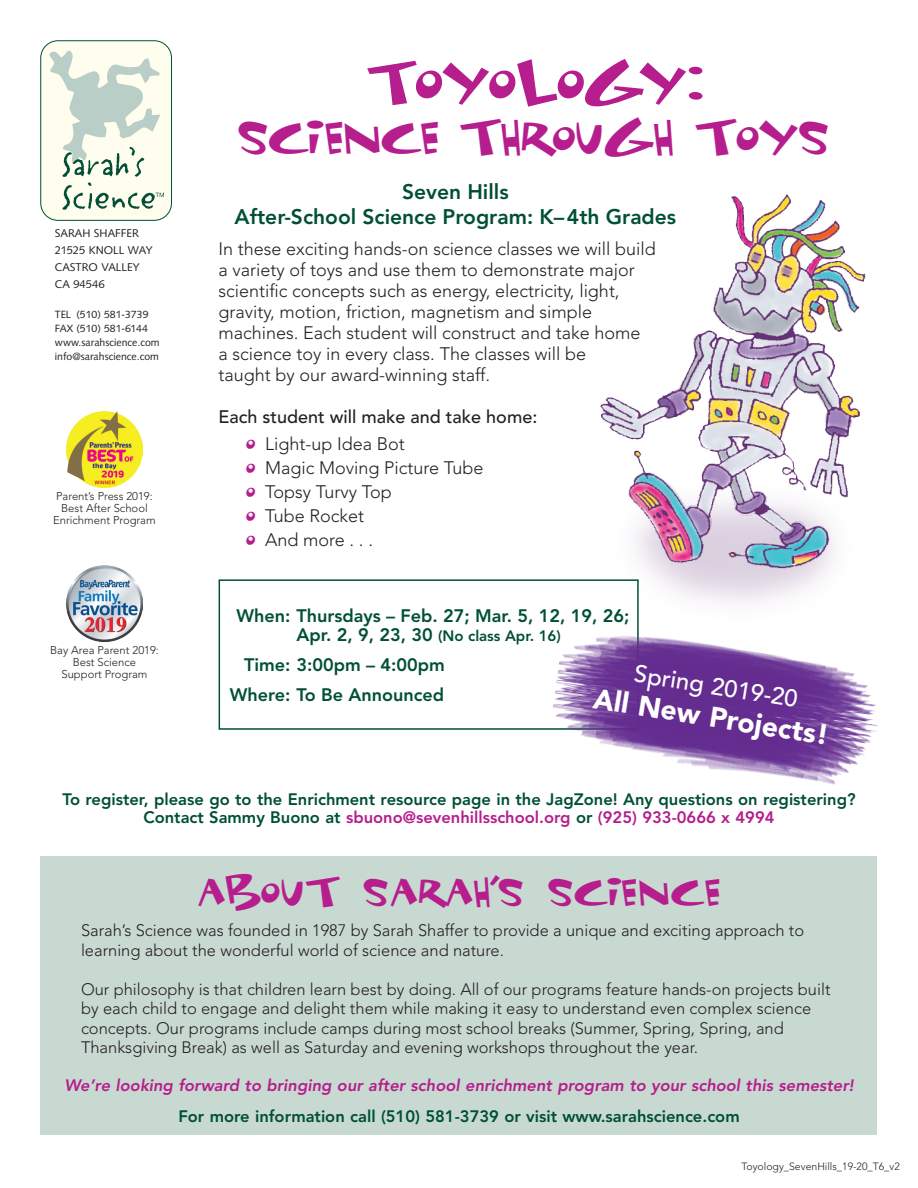
<style>
.page{position:relative;width:918px;height:1188px;background:#fff}
.page>*{position:absolute;margin:0;border:0;box-sizing:border-box;transform-origin:0 0}
.t1{font:54px "Funhouse";letter-spacing:-.1em;color:#b61d8d}
.t2{font:45px "Funhouse";letter-spacing:-.09em;color:#b61d8d}
.t3{font:37.5px "Funhouse";letter-spacing:-.06em;color:#b61d8d}
.t4{font:900 28.35px "Avenir";color:#fff}
.t5{font:500 24px "Avenir";color:#fff}
.t6{font:800 21px/25.5px "Avenir";color:#004f36;text-align:center}
.t7{font:300 18px/21px "Avenir";color:#231f20}
.t8{font:800 18px/30px "Avenir";color:#004f36;text-align:right}
.t9{font:500 18px/27px "Avenir";color:#231f20}
.t10{font:300 16.5px/19.5px "Avenir";color:#231f20}
.t11{font:800 16.5px/18px "Avenir";color:#004f36;text-align:center}
.t12{font:italic 800 16.5px "Avenir";color:#b61d8d}
.t13{font:800 15px "Avenir";color:#004f36}
.t14{font:300 11.25px/12px "Avenir";color:#231f20;text-align:center}
.t15{font:11.25px/17.2px "Syntax";color:#231f20}
.t16{font:10.5px/14.2px "Syntax";color:#231f20}
.t17{font:300 10.5px "Avenir";color:#231f20}
.s1{font-family:"Funhouse";font-weight:400;color:#b61d8d}
.s2{font-weight:300}
.s3{font-size:18px}
.s4{color:#b61d8d}
</style>
<div class="page">
<img style="left:600px;top:194px;width:266px;height:409px">
<div style="left:219px;top:579px;width:420px;height:151px;border:2px solid #004f36"></div>
<img style="left:66px;top:565px;width:76px;height:76px">
<img style="left:66px;top:411px;width:76px;height:76px">
<div style="left:41px;top:41px;width:131px;height:179px;background:#fffdee;border-radius:17px"></div>
<div style="left:41px;top:41px;width:131px;height:180px;border:1px solid #004f36;border-radius:17px"></div>
<svg style="left:49px;top:50px;width:115px;height:160px"></svg>
<div style="left:40px;top:856px;width:838px;height:278px;background:#c8d9d2"></div>
<img style="left:545px;top:603px;width:333px;height:182px">
<p class="t15" style="left:55px;top:224px;width:99px">SARAH SHAFFER<br>21525 KNOLL WAY<br>CASTRO VALLEY<br>CA 94546</p>
<p class="t16" style="left:55px;top:307px;width:106px">TEL (510) 581-3739<br>FAX (510) 581-6144 www.sarahscience.com info@sarahscience.com</p>
<p class="t14" style="left:53px;top:490px;width:104px">Parent’s Press 2019:<br>Best After School<br>Enrichment Program</p>
<p class="t14" style="left:50px;top:644px;width:110px">Bay Area Parent 2019:<br>Best Science<br>Support Program</p>
<h1 class="t1" style="left:364px;top:50px;width:341px">TOYOLOGY:</h1>
<h2 class="t2" style="left:236px;top:110px;width:597px">SCIENCE THROUGH TOYS</h2>
<p class="t6" style="left:235px;top:179px;width:443px">Seven Hills<br>After-School Science Program: K–4th Grades</p>
<p class="t7" style="left:219px;top:238px;width:439px">In these exciting hands-on science classes we will build a variety of toys and use them to demonstrate major scientific concepts such as energy, electricity, light, gravity, motion, friction, magnetism and simple machines. Each student will construct and take home<br>a science toy in every class. The classes will be<br>taught by our award-winning staff.</p>
<p class="t9" style="left:246px;top:403px;width:293px;text-indent:-27px">Each student will make and take home: <span class="s1">o</span> <span class="s2">Light-up Idea Bot</span></p>
<p class="t7" style="left:246px;top:455px;width:240px;line-height:24px"><span class="s1">o</span> Magic Moving Picture Tube <span class="s1">o</span> Topsy Turvy Top<br><span class="s1">o</span> Tube Rocket<br><span class="s1">o</span> And more . . .</p>
<p class="t8" style="left:237px;top:600px;width:394px">When: Thursdays – Feb. 27; Mar. 5, 12, 19, 26;</p>
<p class="t13" style="left:297px;top:627px;width:266px"><span class="s3">Apr. 2, 9, 23, 30</span> (No class Apr. 16)</p>
<p class="t8" style="left:230px;top:650px;width:216px">Time: 3:00pm – 4:00pm<br>Where: To Be Announced</p>
<h3 class="t5" style="left:637px;top:660px;width:167px;rotate:9deg">Spring 2019-20</h3>
<h3 class="t4" style="left:596px;top:681px;width:239px;rotate:9deg">All New Projects!</h3>
<p class="t11" style="left:62px;top:790px;width:795px">To register, please go to the Enrichment resource page in the JagZone! Any questions on registering?<br>Contact Sammy Buono at <span class="s4">sbuono@sevenhillsschool.org</span> or <span class="s4">(925) 933-0666 x 4994</span></p>
<h3 class="t3" style="left:197px;top:869px;width:526px">ABOUT SARAH’S SCIENCE</h3>
<p class="t10" style="left:81px;top:921px;width:725px">Sarah’s Science was founded in 1987 by Sarah Shaffer to provide a unique and exciting approach to learning about the wonderful world of science and nature.</p>
<p class="t10" style="left:81px;top:979px;width:751px">Our philosophy is that children learn best by doing. All of our programs feature hands-on projects built by each child to engage and delight them while making it easy to understand even complex science concepts. Our programs include camps during most school breaks (Summer, Spring, Spring, and Thanksgiving Break) as well as Saturday and evening workshops throughout the year.</p>
<p class="t12" style="left:64px;top:1075px;width:791px">We’re looking forward to bringing our after school enrichment program to your school this semester!</p>
<p class="t11" style="left:178px;top:1107px;width:563px">For more information call (510) 581-3739 or visit www.sarahscience.com</p>
<p class="t17" style="left:742px;top:1160px;width:160px">Toyology_SevenHills_19-20_T6_v2</p>
</div>
